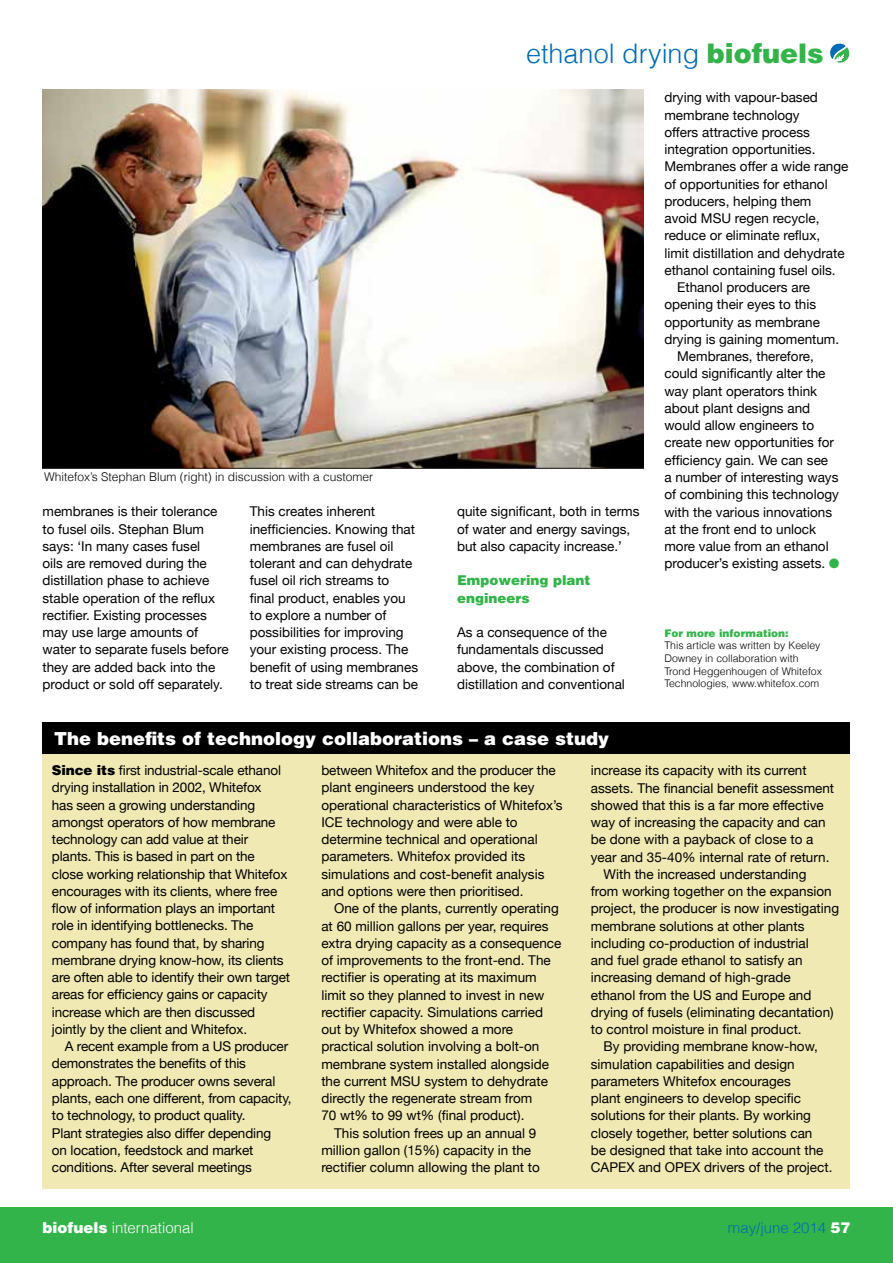
<style>
.page{position:relative;width:893px;height:1263px;background:#fff}
.page>*{position:absolute;margin:0;border:0;box-sizing:border-box;transform-origin:0 0}
.t1{font:300 27px "Helvetica";color:#006bb6}
.t2{font:900 18px "Helvetica LT";color:#fff}
.t3{font:300 15px "Helvetica";color:#fff}
.t4{font:300 15px "Helvetica";color:#006bb6}
.t5{font:13.5px/17.2px "Helvetica Neue";color:#000}
.t6{font:900 13.5px/17.2px "Helvetica LT";color:#33b44a}
.t7{font:300 12px "Helvetica";color:#000}
.t8{font:300 10.5px/12.6px "Helvetica";color:#000}
.t9{font:900 10.5px "Helvetica LT";color:#33b44a}
.s1{font-family:"Helvetica LT";font-weight:900;color:#33b44a}
.s2{color:#33b44a}
.s3{font-family:"Helvetica LT";font-weight:900}
.s4{font-family:"Helvetica LT";font-weight:900;color:#fff}
</style>
<div class="page">
<div style="left:0;top:1208px;width:893px;height:55px;background:#33b44a"></div>
<svg style="left:829px;top:43px;width:21px;height:21px"></svg>
<img style="left:43px;top:89px;width:600px;height:379px">
<div style="left:43px;top:728px;width:807px;height:461px;background:#f0e9b4"></div>
<div style="left:43px;top:722px;width:807px;height:32px;background:#000"></div>
<h1 class="t1" style="left:526px;top:31px;width:299px">ethanol drying <span class="s1">biofuels</span></h1>
<p class="t7" style="left:44px;top:467px;width:331px">Whitefox’s Stephan Blum (right) in discussion with a customer</p>
<p class="t5" style="left:43px;top:504px;width:188px">membranes is their tolerance to fusel oils. Stephan Blum says: ‘In many cases fusel<br>oils are removed during the distillation phase to achieve stable operation of the reflux rectifier. Existing processes may use large amounts of water to separate fusels before they are added back into the product or sold off separately.</p>
<p class="t5" style="left:250px;top:504px;width:170px">This creates inherent inefficiencies. Knowing that membranes are fusel oil tolerant and can dehydrate fusel oil rich streams to<br>final product, enables you to explore a number of possibilities for improving your existing process. The benefit of using membranes to treat side streams can be</p>
<p class="t5" style="left:457px;top:504px;width:184px">quite significant, both in terms of water and energy savings, but also capacity increase.’</p>
<p class="t6" style="left:457px;top:572px;width:135px">Empowering plant engineers</p>
<p class="t5" style="left:457px;top:624px;width:169px">As a consequence of the fundamentals discussed above, the combination of distillation and conventional</p>
<p class="t5" style="left:664px;top:90px;width:155px">drying with vapour-based</p>
<p class="t5" style="left:664px;top:107px;width:137px">membrane technology</p>
<p class="t5" style="left:664px;top:124px;width:147px">offers attractive process</p>
<p class="t5" style="left:664px;top:141px;width:153px">integration opportunities.</p>
<p class="t5" style="left:664px;top:159px;width:186px">Membranes offer a wide range</p>
<p class="t5" style="left:664px;top:176px;width:165px">of opportunities for ethanol</p>
<p class="t5" style="left:664px;top:193px;width:149px">producers, helping them</p>
<p class="t5" style="left:664px;top:211px;width:157px">avoid MSU regen recycle,</p>
<p class="t5" style="left:664px;top:228px;width:157px">reduce or eliminate reflux,</p>
<p class="t5" style="left:664px;top:245px;width:182px">limit distillation and dehydrate</p>
<p class="t5" style="left:664px;top:262px;width:173px">ethanol containing fusel oils.</p>
<p class="t5" style="left:677px;top:280px;width:135px">Ethanol producers are</p>
<p class="t5" style="left:664px;top:297px;width:153px">opening their eyes to this</p>
<p class="t5" style="left:664px;top:314px;width:157px">opportunity as membrane</p>
<p class="t5" style="left:664px;top:331px;width:176px">drying is gaining momentum.</p>
<p class="t5" style="left:677px;top:349px;width:138px">Membranes, therefore,</p>
<p class="t5" style="left:664px;top:366px;width:163px">could significantly alter the</p>
<p class="t5" style="left:664px;top:383px;width:154px">way plant operators think</p>
<p class="t5" style="left:664px;top:400px;width:147px">about plant designs and</p>
<p class="t5" style="left:664px;top:418px;width:151px">would allow engineers to</p>
<p class="t5" style="left:664px;top:435px;width:171px">create new opportunities for</p>
<p class="t5" style="left:664px;top:452px;width:165px">efficiency gain. We can see</p>
<p class="t5" style="left:664px;top:469px;width:176px">a number of interesting ways</p>
<p class="t5" style="left:664px;top:487px;width:176px">of combining this technology</p>
<p class="t5" style="left:664px;top:504px;width:169px">with the various innovations</p>
<p class="t5" style="left:664px;top:521px;width:153px">at the front end to unlock</p>
<p class="t5" style="left:664px;top:538px;width:166px">more value from an ethanol</p>
<p class="t5" style="left:664px;top:556px;width:177px">producer’s existing assets. <span class="s2">●</span></p>
<p class="t9" style="left:664px;top:626px;width:126px">For more information:</p>
<p class="t8" style="left:664px;top:639px;width:159px">This article was written by Keeley<br>Downey in collaboration with<br>Trond Heggenhougen of Whitefox<br>Technologies, www.whitefox.com</p>
<h2 class="t2" style="left:54px;top:726px;width:557px">The benefits of technology collaborations – a case study</h2>
<p class="t5" style="left:52px;top:762px;width:240px"><span class="s3">Since its</span> first industrial-scale ethanol drying installation in 2002, Whitefox<br>has seen a growing understanding amongst operators of how membrane technology can add value at their plants. This is based in part on the<br>close working relationship that Whitefox encourages with its clients, where free flow of information plays an important role in identifying bottlenecks. The company has found that, by sharing membrane drying know-how, its clients are often able to identify their own target areas for efficiency gains or capacity increase which are then discussed jointly by the client and Whitefox.</p>
<p class="t5" style="left:52px;top:1038px;width:241px;text-indent:13px">A recent example from a US producer demonstrates the benefits of this approach. The producer owns several plants, each one different, from capacity, to technology, to product quality.<br>Plant strategies also differ depending<br>on location, feedstock and market conditions. After several meetings</p>
<p class="t5" style="left:321px;top:762px;width:243px">between Whitefox and the producer the plant engineers understood the key operational characteristics of Whitefox’s ICE technology and were able to determine technical and operational parameters. Whitefox provided its simulations and cost-benefit analysis and options were then prioritised.</p>
<p class="t5" style="left:334px;top:900px;width:226px">One of the plants, currently operating</p>
<p class="t5" style="left:321px;top:918px;width:229px">at 60 million gallons per year, requires</p>
<p class="t5" style="left:321px;top:935px;width:242px">extra drying capacity as a consequence</p>
<p class="t5" style="left:321px;top:952px;width:231px">of improvements to the front-end. The</p>
<p class="t5" style="left:321px;top:969px;width:217px">rectifier is operating at its maximum</p>
<p class="t5" style="left:321px;top:987px;width:224px">limit so they planned to invest in new</p>
<p class="t5" style="left:321px;top:1004px;width:223px">rectifier capacity. Simulations carried</p>
<p class="t5" style="left:321px;top:1021px;width:193px">out by Whitefox showed a more</p>
<p class="t5" style="left:321px;top:1039px;width:220px">practical solution involving a bolt-on</p>
<p class="t5" style="left:321px;top:1056px;width:229px">membrane system installed alongside</p>
<p class="t5" style="left:321px;top:1073px;width:228px">the current MSU system to dehydrate</p>
<p class="t5" style="left:321px;top:1090px;width:213px">directly the regenerate stream from</p>
<p class="t5" style="left:321px;top:1108px;width:205px">70 wt% to 99 wt% (final product).</p>
<p class="t5" style="left:334px;top:1125px;width:204px">This solution frees up an annual 9</p>
<p class="t5" style="left:321px;top:1142px;width:211px">million gallon (15%) capacity in the</p>
<p class="t5" style="left:321px;top:1159px;width:220px">rectifier column allowing the plant to</p>
<p class="t5" style="left:591px;top:763px;width:217px">increase its capacity with its current</p>
<p class="t5" style="left:591px;top:780px;width:245px">assets. The financial benefit assessment</p>
<p class="t5" style="left:591px;top:797px;width:234px">showed that this is a far more effective</p>
<p class="t5" style="left:591px;top:814px;width:236px">way of increasing the capacity and can</p>
<p class="t5" style="left:591px;top:832px;width:224px">be done with a payback of close to a</p>
<p class="t5" style="left:591px;top:849px;width:240px">year and 35-40% internal rate of return.</p>
<p class="t5" style="left:604px;top:866px;width:204px">With the increased understanding</p>
<p class="t5" style="left:591px;top:883px;width:242px">from working together on the expansion</p>
<p class="t5" style="left:591px;top:901px;width:250px">project, the producer is now investigating</p>
<p class="t5" style="left:591px;top:918px;width:215px">membrane solutions at other plants</p>
<p class="t5" style="left:591px;top:935px;width:219px">including co-production of industrial</p>
<p class="t5" style="left:591px;top:952px;width:213px">and fuel grade ethanol to satisfy an</p>
<p class="t5" style="left:591px;top:970px;width:201px">increasing demand of high-grade</p>
<p class="t5" style="left:591px;top:987px;width:222px">ethanol from the US and Europe and</p>
<p class="t5" style="left:591px;top:1004px;width:244px">drying of fusels (eliminating decantation)</p>
<p class="t5" style="left:591px;top:1021px;width:212px">to control moisture in final product.</p>
<p class="t5" style="left:604px;top:1039px;width:216px">By providing membrane know-how,</p>
<p class="t5" style="left:591px;top:1056px;width:205px">simulation capabilities and design</p>
<p class="t5" style="left:591px;top:1073px;width:202px">parameters Whitefox encourages</p>
<p class="t5" style="left:591px;top:1090px;width:212px">plant engineers to develop specific</p>
<p class="t5" style="left:591px;top:1108px;width:222px">solutions for their plants. By working</p>
<p class="t5" style="left:591px;top:1125px;width:223px">closely together, better solutions can</p>
<p class="t5" style="left:591px;top:1142px;width:234px">be designed that take into account the</p>
<p class="t5" style="left:591px;top:1159px;width:243px">CAPEX and OPEX drivers of the project.</p>
<p class="t3" style="left:43px;top:1215px;width:153px"><span class="s3">biofuels</span> international</p>
<p class="t4" style="left:728px;top:1215px;width:124px">may/june 2014 <span class="s4">57</span></p>
</div>
